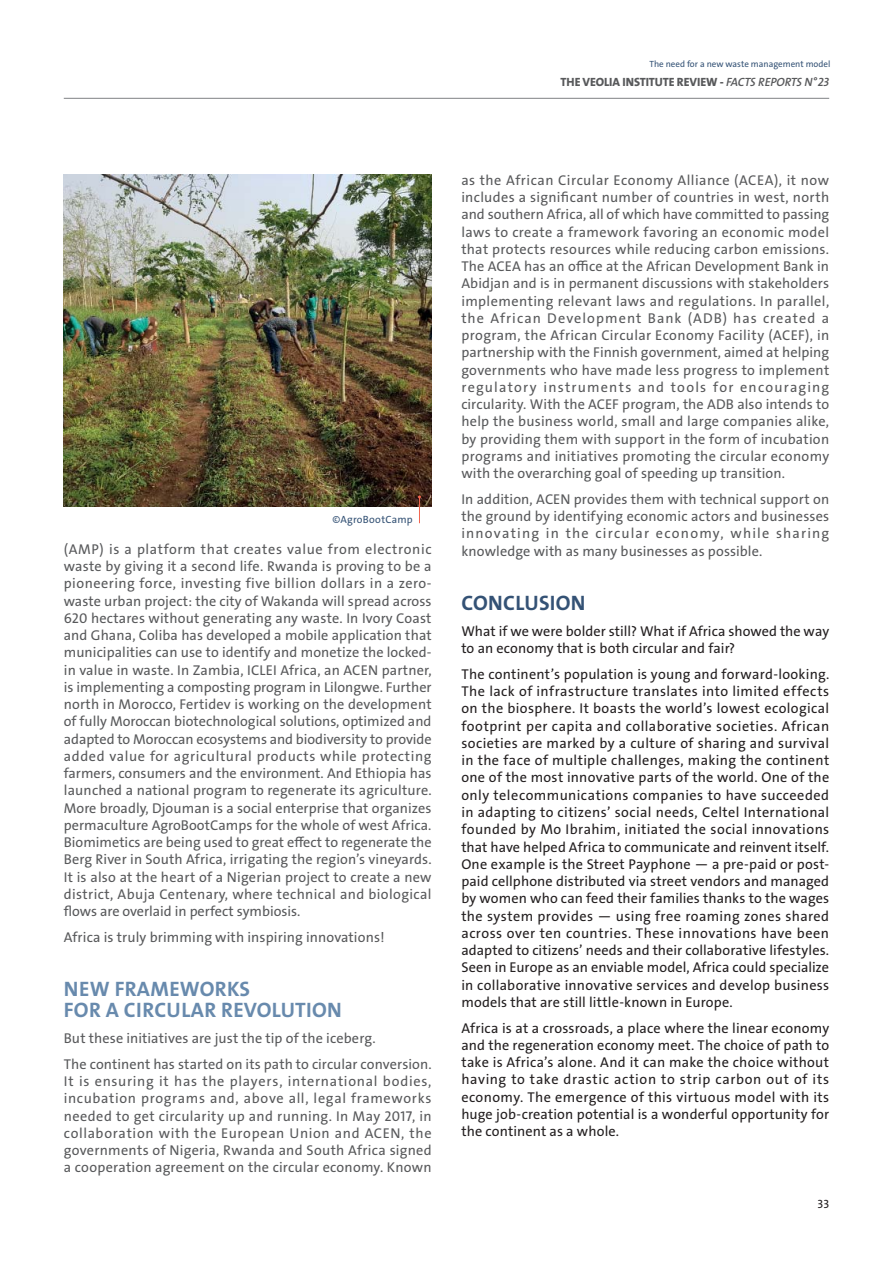
<style>
.page{position:relative;width:893px;height:1263px;background:#fff}
.page>*{position:absolute;margin:0;border:0;box-sizing:border-box;transform-origin:0 0}
.t1{font:21px/21px "The Sans Veolia W7 Bld";letter-spacing:.015em;color:#688aad}
.t2{font:21px "The Sans Veolia W7 Bld";letter-spacing:.015em;color:#345275}
.t3{font:14.25px/17.2px "The Sans Veolia W5 Pla";letter-spacing:.01em;color:#58595b;text-align:justify}
.t4{font:14.25px/17.2px "The Sans Veolia W5 Pla";letter-spacing:.01em;color:#231f20;text-align:justify}
.t5{font:12px "The Sans Veolia W8 Ex Bld";letter-spacing:-.005em;color:#58595b}
.t6{font:12px "The Sans Veolia W5 Pla";color:#231f20}
.t7{font:10.5px "The Sans Veolia W5 Pla";letter-spacing:.025em;color:#345275}
.t8{font:9px "The Sans Veolia W5 Pla";color:#345275}
.s1{font-family:"The Sans Veolia W6 Se Bld It"}
</style>
<div class="page">
<img style="left:64px;top:174px;width:368px;height:332px">
<svg style="left:418px;top:495px;width:3px;height:28px"></svg>
<hr style="left:64px;top:98px;width:765px;height:1px;background:#808285">
<p class="t8" style="left:649px;top:59px;width:183px">The need for a new waste management model</p>
<p class="t5" style="left:560px;top:76px;width:270px">THE VEOLIA INSTITUTE REVIEW - <span class="s1">FACTS REPORTS N° 23</span></p>
<p class="t7" style="left:333px;top:514px;width:82px">©AgroBootCamp</p>
<p class="t3" style="left:64px;top:541px;width:369px">(AMP) is a platform that creates value from electronic waste by giving it a second life. Rwanda is proving to be a pioneering force, investing five billion dollars in a zero&shy;waste urban project: the city of Wakanda will spread across 620 hectares without generating any waste. In Ivory Coast and Ghana, Coliba has developed a mobile application that municipalities can use to identify and monetize the locked&shy;in value in waste. In Zambia, ICLEI Africa, an ACEN partner, is implementing a composting program in Lilongwe. Further north in Morocco, Fertidev is working on the development of fully Moroccan biotechnological solutions, optimized and adapted to Moroccan ecosystems and biodiversity to provide added value for agricultural products while protecting farmers, consumers and the environment. And Ethiopia has launched a national program to regenerate its agriculture.<br>More broadly, Djouman is a social enterprise that organizes permaculture AgroBootCamps for the whole of west Africa.<br>Biomimetics are being used to great effect to regenerate the Berg River in South Africa, irrigating the region’s vineyards.<br>It is also at the heart of a Nigerian project to create a new district, Abuja Centenary, where technical and biological flows are overlaid in perfect symbiosis.</p>
<p class="t3" style="left:64px;top:929px;width:323px">Africa is truly brimming with inspiring innovations!</p>
<h1 class="t1" style="left:64px;top:980px;width:280px">NEW FRAMEWORKS<br>FOR A CIRCULAR REVOLUTION</h1>
<p class="t3" style="left:64px;top:1026px;width:369px;line-height:25.8px">But these initiatives are just the tip of the iceberg.<br>The continent has started on its path to circular conversion.</p>
<p class="t3" style="left:64px;top:1073px;width:370px">It is ensuring it has the players, international bodies, incubation programs and, above all, legal frameworks needed to get circularity up and running. In May 2017, in collaboration with the European Union and ACEN, the governments of Nigeria, Rwanda and South Africa signed a cooperation agreement on the circular economy. Known</p>
<p class="t3" style="left:461px;top:172px;width:370px">as the African Circular Economy Alliance (ACEA), it now includes a significant number of countries in west, north and southern Africa, all of which have committed to passing laws to create a framework favoring an economic model that protects resources while reducing carbon emissions.<br>The ACEA has an office at the African Development Bank in Abidjan and is in permanent discussions with stakeholders implementing relevant laws and regulations. In parallel, the African Development Bank (ADB) has created a program, the African Circular Economy Facility (ACEF), in partnership with the Finnish government, aimed at helping governments who have made less progress to implement regulatory instruments and tools for encouraging circularity. With the ACEF program, the ADB also intends to help the business world, small and large companies alike, by providing them with support in the form of incubation programs and initiatives promoting the circular economy with the overarching goal of speeding up transition.</p>
<p class="t3" style="left:461px;top:491px;width:369px">In addition, ACEN provides them with technical support on the ground by identifying economic actors and businesses innovating in the circular economy, while sharing knowledge with as many businesses as possible.</p>
<h1 class="t2" style="left:461px;top:593px;width:126px">CONCLUSION</h1>
<p class="t4" style="left:461px;top:623px;width:369px">What if we were bolder still? What if Africa showed the way to an economy that is both circular and fair?</p>
<p class="t4" style="left:461px;top:666px;width:369px">The continent’s population is young and forward-looking.<br>The lack of infrastructure translates into limited effects on the biosphere. It boasts the world’s lowest ecological footprint per capita and collaborative societies. African societies are marked by a culture of sharing and survival in the face of multiple challenges, making the continent one of the most innovative parts of the world. One of the only telecommunications companies to have succeeded in adapting to citizens’ social needs, Celtel International founded by Mo Ibrahim, initiated the social innovations that have helped Africa to communicate and reinvent itself.<br>One example is the Street Payphone — a pre-paid or post&shy;paid cellphone distributed via street vendors and managed by women who can feed their families thanks to the wages the system provides — using free roaming zones shared across over ten countries. These innovations have been adapted to citizens’ needs and their collaborative lifestyles.<br>Seen in Europe as an enviable model, Africa could specialize in collaborative innovative services and develop business models that are still little-known in Europe.</p>
<p class="t4" style="left:461px;top:1020px;width:369px">Africa is at a crossroads, a place where the linear economy and the regeneration economy meet. The choice of path to take is Africa’s alone. And it can make the choice without having to take drastic action to strip carbon out of its economy. The emergence of this virtuous model with its huge job-creation potential is a wonderful opportunity for the continent as a whole.</p>
<p class="t6" style="left:818px;top:1198px;width:13px">33</p>
</div>
